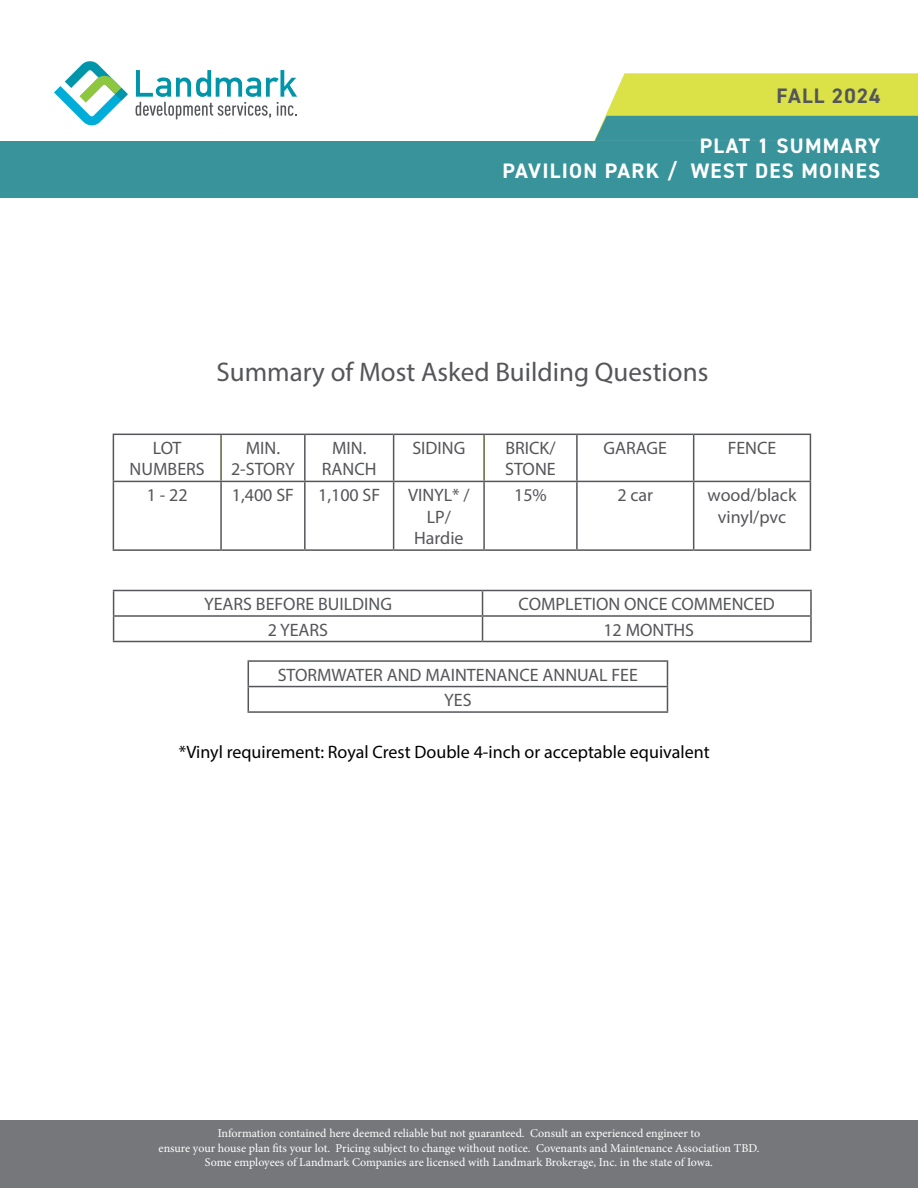
<style>
.page{position:relative;width:918px;height:1188px;background:#fff}
.page>*{position:absolute;margin:0;border:0;box-sizing:border-box;transform-origin:0 0}
.t1{font:27px "Myriad Pro";color:#55565a}
.t2{font:700 21px/25.2px "DIN2014";letter-spacing:.06em;color:#fff;text-align:right}
.t3{font:700 21px "DIN2014";letter-spacing:.05em;color:#54565a}
.t4{font:18px/21.6px "Myriad Pro";color:#55565a;text-align:center}
.t5{font:18px "Myriad Pro";color:#000}
.t6{font:12px/14.4px "Minion Pro";letter-spacing:-.005em;color:#fff;text-align:center}
</style>
<div class="page">
<svg style="left:594px;top:73px;width:324px;height:68px;background:#a1c66f"></svg>
<div style="left:0;top:141px;width:918px;height:56px;background:#38939b"></div>
<div style="left:0;top:1120px;width:918px;height:68px;background:#76777b"></div>
<svg style="left:54px;top:61px;width:74px;height:64px"></svg>
<svg style="left:136px;top:70px;width:161px;height:49px"></svg>
<hr style="left:483px;top:435px;width:2px;height:46px;background:#5f6638">
<hr style="left:220px;top:435px;width:2px;height:46px;background:#5f6638">
<hr style="left:305px;top:434px;width:89px;height:1px;background:#55565a">
<hr style="left:577px;top:434px;width:117px;height:1px;background:#55565a">
<hr style="left:694px;top:434px;width:117px;height:1px;background:#55565a">
<hr style="left:693px;top:435px;width:1px;height:46px;background:#55565a">
<hr style="left:810px;top:435px;width:1px;height:46px;background:#55565a">
<hr style="left:305px;top:481px;width:89px;height:1px;background:#55565a">
<hr style="left:577px;top:481px;width:117px;height:1px;background:#55565a">
<hr style="left:694px;top:481px;width:117px;height:1px;background:#55565a">
<hr style="left:394px;top:434px;width:90px;height:1px;background:#55565a">
<hr style="left:393px;top:435px;width:1px;height:46px;background:#55565a">
<hr style="left:484px;top:434px;width:93px;height:1px;background:#55565a">
<hr style="left:576px;top:435px;width:2px;height:46px;background:#55565a">
<hr style="left:394px;top:481px;width:90px;height:1px;background:#55565a">
<hr style="left:484px;top:481px;width:93px;height:1px;background:#55565a">
<hr style="left:113px;top:434px;width:108px;height:1px;background:#55565a">
<hr style="left:113px;top:435px;width:1px;height:46px;background:#55565a">
<hr style="left:221px;top:434px;width:84px;height:1px;background:#55565a">
<hr style="left:304px;top:435px;width:2px;height:46px;background:#55565a">
<hr style="left:113px;top:481px;width:108px;height:1px;background:#55565a">
<hr style="left:221px;top:481px;width:84px;height:1px;background:#55565a">
<hr style="left:113px;top:482px;width:1px;height:67px;background:#55565a">
<hr style="left:220px;top:482px;width:2px;height:67px;background:#55565a">
<hr style="left:304px;top:482px;width:2px;height:67px;background:#55565a">
<hr style="left:393px;top:482px;width:1px;height:67px;background:#55565a">
<hr style="left:483px;top:482px;width:2px;height:67px;background:#55565a">
<hr style="left:576px;top:482px;width:2px;height:67px;background:#55565a">
<hr style="left:693px;top:482px;width:1px;height:67px;background:#55565a">
<hr style="left:810px;top:482px;width:1px;height:67px;background:#55565a">
<hr style="left:113px;top:549px;width:108px;height:2px;background:#55565a">
<hr style="left:221px;top:549px;width:84px;height:2px;background:#55565a">
<hr style="left:305px;top:549px;width:89px;height:2px;background:#55565a">
<hr style="left:394px;top:549px;width:90px;height:2px;background:#55565a">
<hr style="left:484px;top:549px;width:93px;height:2px;background:#55565a">
<hr style="left:577px;top:549px;width:117px;height:2px;background:#55565a">
<hr style="left:694px;top:549px;width:117px;height:2px;background:#55565a">
<hr style="left:113px;top:590px;width:370px;height:1px;background:#55565a">
<hr style="left:483px;top:590px;width:329px;height:1px;background:#55565a">
<hr style="left:810px;top:591px;width:2px;height:24px;background:#55565a">
<hr style="left:113px;top:615px;width:370px;height:2px;background:#55565a">
<hr style="left:483px;top:615px;width:329px;height:2px;background:#55565a">
<svg style="left:113px;top:591px;width:1px;height:50px"></svg>
<svg style="left:482px;top:591px;width:1px;height:50px"></svg>
<hr style="left:810px;top:617px;width:2px;height:24px;background:#55565a">
<hr style="left:113px;top:641px;width:370px;height:1px;background:#55565a">
<hr style="left:483px;top:641px;width:329px;height:1px;background:#55565a">
<hr style="left:248px;top:660px;width:420px;height:2px;background:#55565a">
<hr style="left:248px;top:686px;width:420px;height:1px;background:#55565a">
<svg style="left:248px;top:662px;width:1px;height:49px"></svg>
<svg style="left:667px;top:662px;width:1px;height:49px"></svg>
<hr style="left:248px;top:711px;width:420px;height:2px;background:#55565a">
<h2 class="t3" style="left:776px;top:82px;width:106px">FALL 2024</h2>
<h2 class="t2" style="left:503px;top:133px;width:379px">PLAT 1 SUMMARY<br>PAVILION PARK / WEST DES MOINES</h2>
<h1 class="t1" style="left:217px;top:355px;width:493px">Summary of Most Asked Building Questions</h1>
<h3 class="t4" style="left:130px;top:437px;width:77px">LOT<br>NUMBERS</h3>
<h3 class="t4" style="left:231px;top:437px;width:65px">MIN.<br>2-STORY</h3>
<h3 class="t4" style="left:322px;top:437px;width:56px">MIN.<br>RANCH</h3>
<h3 class="t4" style="left:412px;top:437px;width:54px">SIDING</h3>
<h3 class="t4" style="left:505px;top:437px;width:52px;text-align:left">BRICK/<br>STONE</h3>
<h3 class="t4" style="left:603px;top:437px;width:65px">GARAGE</h3>
<h3 class="t4" style="left:728px;top:437px;width:50px">FENCE</h3>
<h3 class="t4" style="left:147px;top:484px;width:42px">1 - 22</h3>
<h3 class="t4" style="left:232px;top:484px;width:64px">1,400 SF</h3>
<h3 class="t4" style="left:318px;top:484px;width:64px">1,100 SF</h3>
<h3 class="t4" style="left:408px;top:484px;width:63px">VINYL* /<br>LP/<br>Hardie</h3>
<h3 class="t4" style="left:514px;top:484px;width:34px">15%</h3>
<h3 class="t4" style="left:617px;top:484px;width:37px">2 car</h3>
<h3 class="t4" style="left:708px;top:484px;width:90px">wood/black vinyl/pvc</h3>
<h3 class="t4" style="left:204px;top:593px;width:189px">YEARS BEFORE BUILDING</h3>
<h3 class="t4" style="left:519px;top:593px;width:258px">COMPLETION ONCE COMMENCED</h3>
<h3 class="t4" style="left:268px;top:618px;width:62px">2 YEARS</h3>
<h3 class="t4" style="left:603px;top:618px;width:92px">12 MONTHS</h3>
<h3 class="t4" style="left:278px;top:661px;width:362px;line-height:25.5px">STORMWATER AND MAINTENANCE ANNUAL FEE<br>YES</h3>
<h3 class="t5" style="left:179px;top:740px;width:532px">*Vinyl requirement: Royal Crest Double 4-inch or acceptable equivalent</h3>
<p class="t6" style="left:159px;top:1126px;width:602px">Information contained here deemed reliable but not guaranteed. Consult an experienced engineer to<br>ensure your house plan fits your lot. Pricing subject to change without notice. Covenants and Maintenance Association TBD.<br>Some employees of Landmark Companies are licensed with Landmark Brokerage, Inc. in the state of Iowa.</p>
</div>
